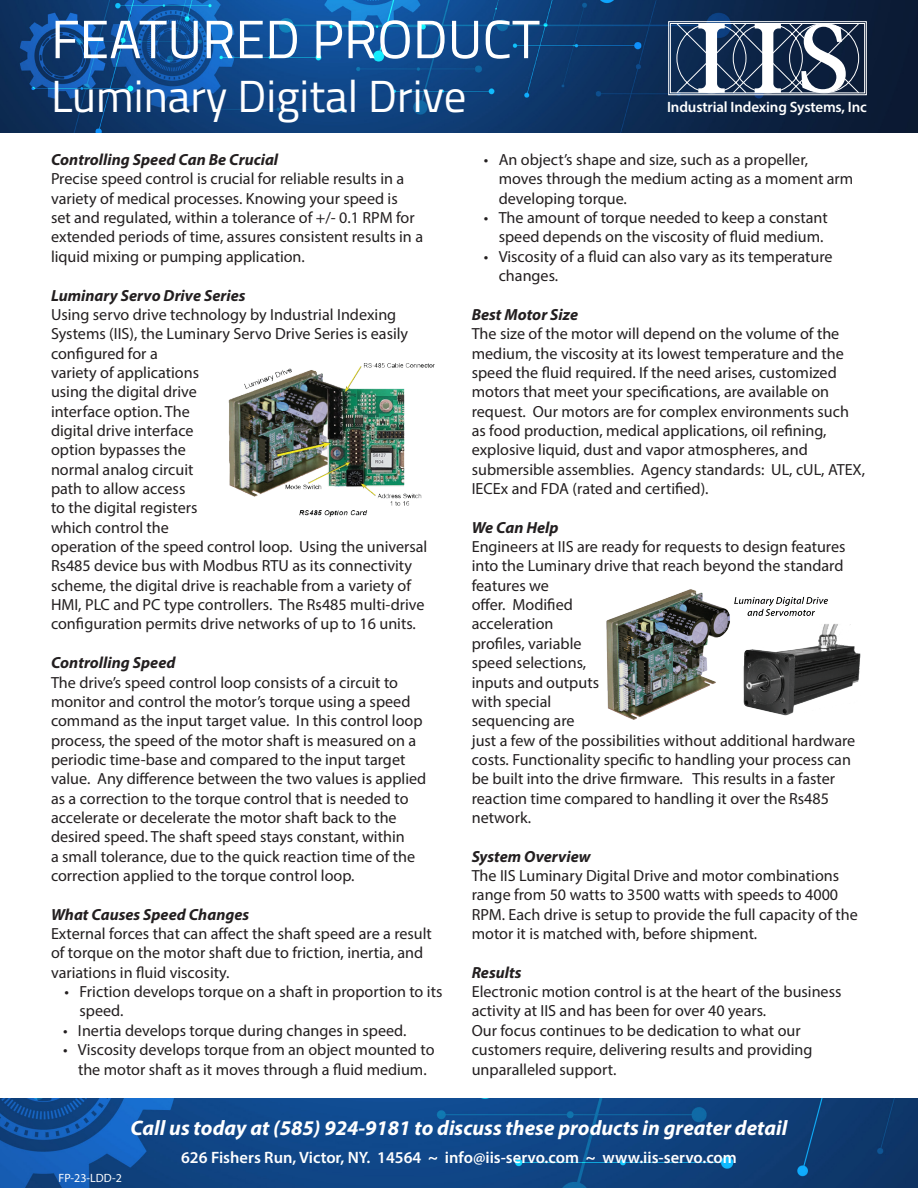
<style>
.page{position:relative;width:918px;height:1188px;background:#fff}
.page>*{position:absolute;margin:0;border:0;box-sizing:border-box;transform-origin:0 0}
.t1{font:54px "Titillium Web";color:#fff}
.t2{font:45px "Titillium Web";color:#fff}
.t3{font:italic 700 21px "Myriad Pro";color:#fff}
.t4{font:600 16.5px "Myriad Pro";color:#fff}
.t5{font:16.2px/19.4px "Myriad Pro";color:#231f20}
.t6{font:italic 700 16.2px "Myriad Pro";color:#231f20}
.t7{font:600 15px "Myriad Pro";letter-spacing:-.015em;color:#fff}
.t8{font:12px "Myriad Pro";color:#fff}
.s1{font-weight:700;font-style:italic}
</style>
<div class="page">
<img style="left:0;top:1099px;width:918px;height:89px">
<img style="left:0;top:0;width:918px;height:132px">
<div style="left:668px;top:21px;width:199px;height:74px;border:1px solid #fff"></div>
<div style="left:670px;top:23px;width:195px;height:70px;border:1px solid #fff"></div>
<svg style="left:676px;top:22px;width:184px;height:72px"></svg>
<img style="left:606px;top:589px;width:255px;height:130px">
<img style="left:229px;top:363px;width:206px;height:154px">
<p class="t1" style="left:51px;top:0;width:491px">FEATURED PRODUCT</p>
<p class="t2" style="left:51px;top:63px;width:417px">Luminary Digital Drive</p>
<p class="t7" style="left:667px;top:97px;width:201px">Industrial Indexing Systems, Inc</p>
<p class="t7" style="left:687px;top:103px;width:197px">Industrial Indexing Systems, Inc</p>
<p class="t6" style="left:51px;top:149px;width:229px">Controlling Speed Can Be Crucial</p>
<p class="t5" style="left:51px;top:169px;width:374px">Precise speed control is crucial for reliable results in a variety of medical processes. Knowing your speed is<br>set and regulated, within a tolerance of +/- 0.1 RPM for extended periods of time, assures consistent results in a liquid mixing or pumping application.</p>
<p class="t6" style="left:51px;top:285px;width:196px">Luminary Servo Drive Series</p>
<p class="t5" style="left:51px;top:305px;width:378px">Using servo drive technology by Industrial Indexing Systems (IIS), the Luminary Servo Drive Series is easily configured for a<br>variety of applications<br>using the digital drive<br>interface option. The<br>digital drive interface<br>option bypasses the<br>normal analog circuit<br>path to allow access<br>to the digital registers<br>which control the<br>operation of the speed control loop. Using the universal Rs485 device bus with Modbus RTU as its connectivity scheme, the digital drive is reachable from a variety of HMI, PLC and PC type controllers. The Rs485 multi-drive configuration permits drive networks of up to 16 units.</p>
<p class="t6" style="left:51px;top:652px;width:126px">Controlling Speed</p>
<p class="t5" style="left:51px;top:672px;width:377px">The drive’s speed control loop consists of a circuit to monitor and control the motor’s torque using a speed command as the input target value. In this control loop process, the speed of the motor shaft is measured on a periodic time-base and compared to the input target value. Any difference between the two values is applied as a correction to the torque control that is needed to accelerate or decelerate the motor shaft back to the desired speed. The shaft speed stays constant, within<br>a small tolerance, due to the quick reaction time of the correction applied to the torque control loop.</p>
<p class="t6" style="left:51px;top:904px;width:200px">What Causes Speed Changes</p>
<p class="t5" style="left:51px;top:924px;width:382px">External forces that can affect the shaft speed are a result of torque on the motor shaft due to friction, inertia, and variations in fluid viscosity.</p>
<p class="t5" style="left:80px;top:982px;width:364px;text-indent:-15px">• Friction develops torque on a shaft in proportion to its speed.</p>
<p class="t5" style="left:63px;top:1020px;width:345px">• Inertia develops torque during changes in speed.</p>
<p class="t5" style="left:63px;top:1040px;width:373px;text-align:center">• Viscosity develops torque from an object mounted to the motor shaft as it moves through a fluid medium.</p>
<p class="t5" style="left:499px;top:150px;width:356px;text-indent:-15px">• An object’s shape and size, such as a propeller, moves through the medium acting as a moment arm developing torque.</p>
<p class="t5" style="left:484px;top:208px;width:346px;text-align:right">• The amount of torque needed to keep a constant speed depends on the viscosity of fluid medium.</p>
<p class="t5" style="left:499px;top:246px;width:335px;text-indent:-15px">• Viscosity of a fluid can also vary as its temperature changes.</p>
<p class="t5" style="left:472px;top:305px;width:395px"><span class="s1">Best Motor Size<br></span>The size of the motor will depend on the volume of the medium, the viscosity at its lowest temperature and the speed the fluid required. If the need arises, customized motors that meet your specifications, are available on request. Our motors are for complex environments such as food production, medical applications, oil refining, explosive liquid, dust and vapor atmospheres, and submersible assemblies. Agency standards: UL, cUL, ATEX, IECEx and FDA (rated and certified).</p>
<p class="t6" style="left:472px;top:517px;width:88px">We Can Help</p>
<p class="t5" style="left:472px;top:537px;width:385px">Engineers at IIS are ready for requests to design features into the Luminary drive that reach beyond the standard features we<br>offer. Modified<br>acceleration<br>profiles, variable<br>speed selections,<br>inputs and outputs<br>with special<br>sequencing are<br>just a few of the possibilities without additional hardware costs. Functionality specific to handling your process can be built into the drive firmware. This results in a faster reaction time compared to handling it over the Rs485 network.</p>
<p class="t6" style="left:472px;top:846px;width:120px">System Overview</p>
<p class="t5" style="left:472px;top:866px;width:388px">The IIS Luminary Digital Drive and motor combinations range from 50 watts to 3500 watts with speeds to 4000<br>RPM. Each drive is setup to provide the full capacity of the motor it is matched with, before shipment.</p>
<p class="t6" style="left:472px;top:962px;width:51px">Results</p>
<p class="t5" style="left:472px;top:982px;width:371px">Electronic motion control is at the heart of the business activity at IIS and has been for over 40 years.</p>
<p class="t5" style="left:472px;top:1020px;width:342px">Our focus continues to be dedication to what our customers require, delivering results and providing unparalleled support.</p>
<p class="t3" style="left:131px;top:1115px;width:658px">Call us today at (585) 924-9181 to discuss these products in greater detail</p>
<p class="t8" style="left:40px;top:1167px;width:58px">A-21-B2B-2</p>
<p class="t8" style="left:58px;top:1171px;width:65px">FP-23-LDD-2</p>
<p class="t4" style="left:181px;top:1147px;width:557px">626 Fishers Run, Victor, NY. 14564 ~ info@iis-servo.com ~ www.iis-servo.com</p>
</div>
